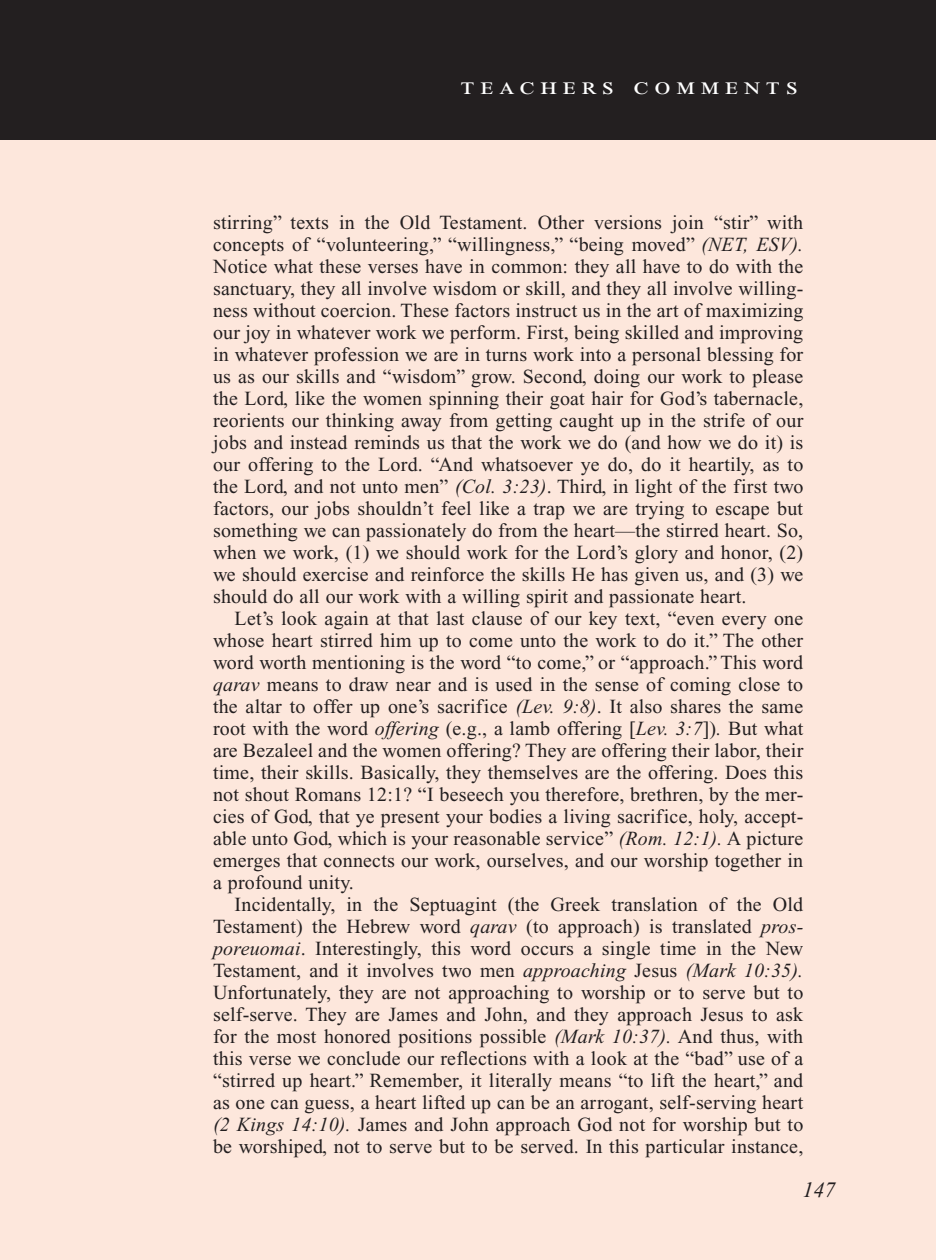
<style>
.page{position:relative;width:936px;height:1260px;background:#fff}
.page>*{position:absolute;margin:0;border:0;box-sizing:border-box;transform-origin:0 0}
.Teachers_Comments_He{font:24px "Times New Roman PS Std";letter-spacing:.2em;color:#fff;scale:1.2 1}
.PageNumbers{font:italic 22px "Times New Roman PS Std";color:#231f20}
.Objectives_Body_Text{font:20px/22px "Times New Roman PS Std";letter-spacing:.01em;color:#231f20;text-align:justify}
.s1{font-style:italic}
</style>
<div class="page">
<div style="left:0;top:134px;width:936px;height:1126px;background:#fde7dc"></div>
<div style="left:0;top:0;width:936px;height:140px;background:#231f20"></div>
<p class="Teachers_Comments_He" style="left:461px;top:73px;width:283px">teachers comments</p>
<p class="Objectives_Body_Text" style="left:213px;top:211px;width:592px">stirring” texts in the Old Testament. Other versions join “stir” with concepts of “volunteering,” “willingness,” “being moved” <span class="s1">(NET, ESV).<br></span>Notice what these verses have in common: they all have to do with the sanctuary, they all involve wisdom or skill, and they all involve willing&shy;ness without coercion. These factors instruct us in the art of maximizing our joy in whatever work we perform. First, being skilled and improving in whatever profession we are in turns work into a personal blessing for us as our skills and “wisdom” grow. Second, doing our work to please the Lord, like the women spinning their goat hair for God’s tabernacle, reorients our thinking away from getting caught up in the strife of our jobs and instead reminds us that the work we do (and how we do it) is our offering to the Lord. “And whatsoever ye do, do it heartily, as to the Lord, and not unto men” <span class="s1">(Col. 3:23)</span>. Third, in light of the first two factors, our jobs shouldn’t feel like a trap we are trying to escape but something we can passionately do from the heart—the stirred heart. So, when we work, (1) we should work for the Lord’s glory and honor, (2) we should exercise and reinforce the skills He has given us, and (3) we should do all our work with a willing spirit and passionate heart.</p>
<p class="Objectives_Body_Text" style="left:213px;top:607px;width:592px;text-indent:22px">Let’s look again at that last clause of our key text, “even every one whose heart stirred him up to come unto the work to do it.” The other word worth mentioning is the word “to come,” or “approach.” This word <span class="s1">qarav</span> means to draw near and is used in the sense of coming close to the altar to offer up one’s sacrifice <span class="s1">(Lev. 9:8)</span>. It also shares the same root with the word <span class="s1">offering</span> (e.g., a lamb offering [<span class="s1">Lev. 3:7</span>])<span class="s1">.</span> But what are Bezaleel and the women offering? They are offering their labor, their time, their skills. Basically, they themselves are the offering. Does this not shout Romans 12:1? “I beseech you therefore, brethren, by the mer&shy;cies of God, that ye present your bodies a living sacrifice, holy, accept&shy;able unto God, which is your reasonable service” <span class="s1">(Rom. 12:1).</span> A picture emerges that connects our work, ourselves, and our worship together in a profound unity.</p>
<p class="Objectives_Body_Text" style="left:213px;top:893px;width:592px;text-indent:22px">Incidentally, in the Septuagint (the Greek translation of the Old Testament) the Hebrew word <span class="s1">qarav</span> (to approach) is translated <span class="s1">pros&shy;poreuomai</span>. Interestingly, this word occurs a single time in the New Testament, and it involves two men <span class="s1">approaching</span> Jesus <span class="s1">(Mark 10:35).<br></span>Unfortunately, they are not approaching to worship or to serve but to self-serve. They are James and John, and they approach Jesus to ask for the most honored positions possible <span class="s1">(Mark 10:37).</span> And thus, with this verse we conclude our reflections with a look at the “bad” use of a “stirred up heart.” Remember, it literally means “to lift the heart,” and as one can guess, a heart lifted up can be an arrogant, self-serving heart <span class="s1">(2 Kings 14:10).</span> James and John approach God not for worship but to be worshiped, not to serve but to be served. In this particular instance,</p>
<p class="PageNumbers" style="left:802px;top:1178px;width:34px">147</p>
</div>
